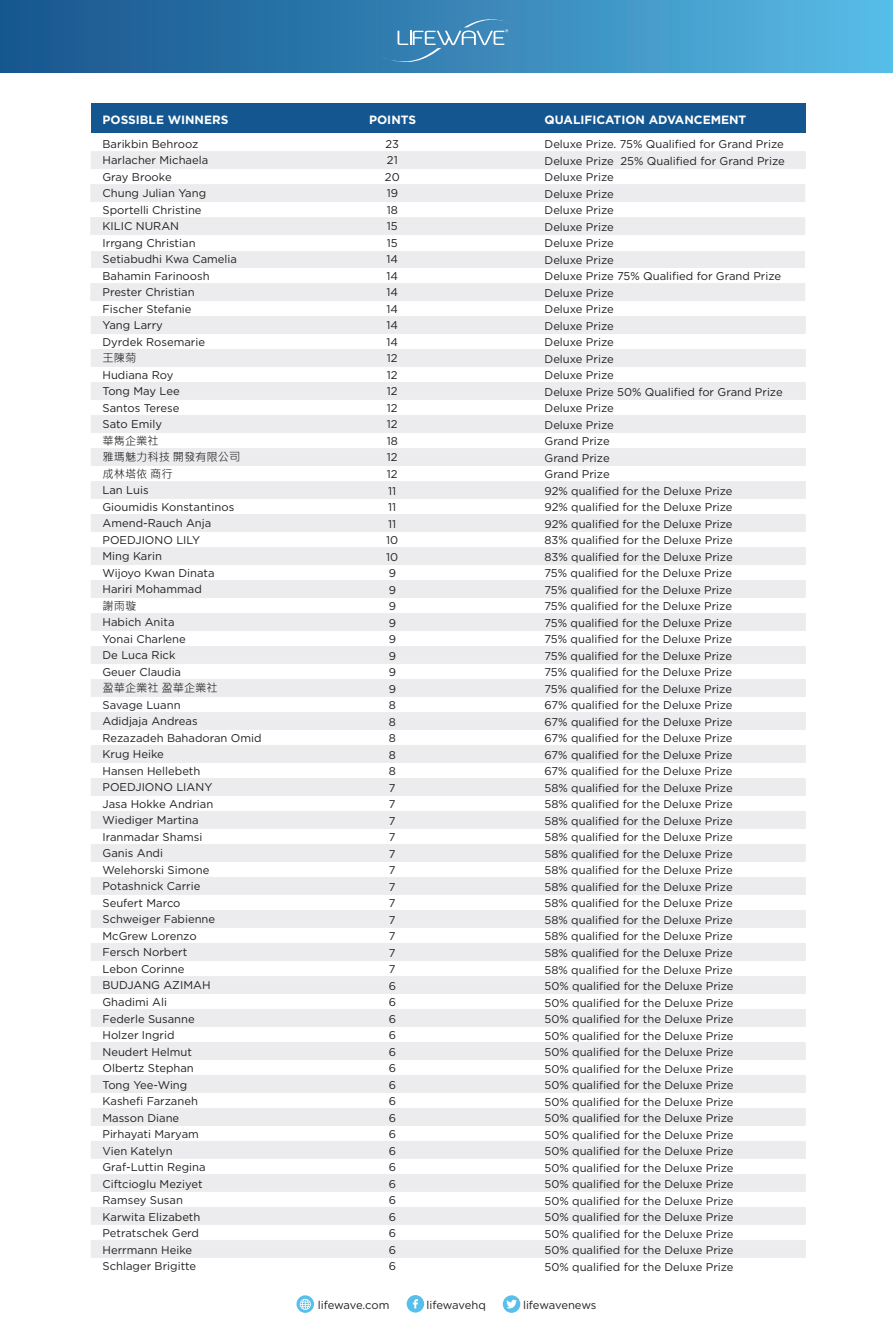
<style>
.page{position:relative;width:893px;height:1327px;background:#fff}
.page>*{position:absolute;margin:0;border:0;box-sizing:border-box;transform-origin:0 0}
.t1{font:700 12px "Gotham";color:#fff}
.t2{font:11.25px/16.5px "Gotham";color:#231f20}
.t3{font:11.25px/16.5px "Microsoft Jheng Hei";color:#231f20}
</style>
<div class="page">
<div style="left:91px;top:151px;width:715px;height:18px;background:#ececee"></div>
<div style="left:90px;top:184px;width:715px;height:18px;background:#ececee"></div>
<div style="left:90px;top:217px;width:715px;height:18px;background:#ececee"></div>
<div style="left:91px;top:251px;width:714px;height:16px;background:#ececee"></div>
<div style="left:90px;top:283px;width:715px;height:18px;background:#ececee"></div>
<div style="left:91px;top:316px;width:715px;height:18px;background:#ececee"></div>
<div style="left:91px;top:349px;width:715px;height:18px;background:#ececee"></div>
<div style="left:91px;top:382px;width:715px;height:18px;background:#ececee"></div>
<div style="left:91px;top:415px;width:715px;height:18px;background:#ececee"></div>
<div style="left:91px;top:448px;width:715px;height:18px;background:#ececee"></div>
<div style="left:91px;top:481px;width:715px;height:18px;background:#ececee"></div>
<div style="left:91px;top:514px;width:715px;height:18px;background:#ececee"></div>
<div style="left:91px;top:547px;width:715px;height:18px;background:#ececee"></div>
<div style="left:91px;top:580px;width:715px;height:18px;background:#ececee"></div>
<div style="left:91px;top:613px;width:715px;height:18px;background:#ececee"></div>
<div style="left:91px;top:646px;width:715px;height:18px;background:#ececee"></div>
<div style="left:91px;top:679px;width:715px;height:18px;background:#ececee"></div>
<div style="left:91px;top:712px;width:715px;height:18px;background:#ececee"></div>
<div style="left:91px;top:745px;width:715px;height:18px;background:#ececee"></div>
<div style="left:91px;top:778px;width:715px;height:18px;background:#ececee"></div>
<div style="left:91px;top:811px;width:715px;height:18px;background:#ececee"></div>
<div style="left:91px;top:844px;width:715px;height:18px;background:#ececee"></div>
<div style="left:91px;top:877px;width:715px;height:18px;background:#ececee"></div>
<div style="left:91px;top:910px;width:715px;height:18px;background:#ececee"></div>
<div style="left:91px;top:943px;width:715px;height:18px;background:#ececee"></div>
<div style="left:91px;top:976px;width:715px;height:18px;background:#ececee"></div>
<div style="left:91px;top:1009px;width:715px;height:18px;background:#ececee"></div>
<div style="left:91px;top:1042px;width:715px;height:18px;background:#ececee"></div>
<div style="left:91px;top:1075px;width:715px;height:18px;background:#ececee"></div>
<div style="left:91px;top:1108px;width:715px;height:18px;background:#ececee"></div>
<div style="left:91px;top:1141px;width:715px;height:18px;background:#ececee"></div>
<div style="left:91px;top:1174px;width:715px;height:18px;background:#ececee"></div>
<div style="left:91px;top:1207px;width:715px;height:18px;background:#ececee"></div>
<div style="left:91px;top:1240px;width:715px;height:18px;background:#ececee"></div>
<div style="left:0;top:0;width:893px;height:73px;background:linear-gradient(to right,#15528b,#58bae4)"></div>
<div style="left:91px;top:103px;width:714px;height:30px;background:#14568f"></div>
<svg style="left:379px;top:15px;width:135px;height:53px;background:#478cba"></svg>
<svg style="left:296px;top:1295px;width:18px;height:17px"></svg>
<div style="left:407px;top:1295px;width:17px;height:17px;background:#57bfea;border-radius:50%"></div>
<div style="left:503px;top:1295px;width:17px;height:17px;background:#57bfea;border-radius:50%"></div>
<svg style="left:300px;top:1298px;width:11px;height:12px"></svg>
<svg style="left:413px;top:1299px;width:5px;height:9px"></svg>
<svg style="left:506px;top:1299px;width:11px;height:9px"></svg>
<p class="t1" style="left:103px;top:112px;width:128px">POSSIBLE WINNERS</p>
<p class="t1" style="left:369px;top:112px;width:49px">POINTS</p>
<p class="t1" style="left:545px;top:112px;width:203px">QUALIFICATION ADVANCEMENT</p>
<p class="t2" style="left:103px;top:135px;width:136px">Barikbin Behrooz<br>Harlacher Michaela<br>Gray Brooke<br>Chung Julian Yang<br>Sportelli Christine<br>KILIC NURAN<br>Irrgang Christian<br>Setiabudhi Kwa Camelia<br>Bahamin Farinoosh<br>Prester Christian<br>Fischer Stefanie<br>Yang Larry<br>Dyrdek Rosemarie</p>
<p class="t3" style="left:103px;top:350px;width:35px">王陳菊</p>
<p class="t2" style="left:103px;top:366px;width:79px">Hudiana Roy<br>Tong May Lee<br>Santos Terese<br>Sato Emily</p>
<p class="t3" style="left:103px;top:432px;width:139px">華雋企業社<br>雅瑪魅力科技 開發有限公司成林塔依 商行</p>
<p class="t2" style="left:103px;top:482px;width:133px">Lan Luis<br>Gioumidis Konstantinos<br>Amend-Rauch Anja<br>POEDJIONO LILY<br>Ming Karin<br>Wijoyo Kwan Dinata<br>Hariri Mohammad</p>
<p class="t3" style="left:103px;top:597px;width:35px">謝雨璇</p>
<p class="t2" style="left:103px;top:614px;width:85px">Habich Anita<br>Yonai Charlene<br>De Luca Rick<br>Geuer Claudia</p>
<p class="t3" style="left:103px;top:680px;width:117px">盈華企業社 盈華企業社</p>
<p class="t2" style="left:103px;top:696px;width:161px">Savage Luann<br>Adidjaja Andreas<br>Rezazadeh Bahadoran Omid<br>Krug Heike<br>Hansen Hellebeth<br>POEDJIONO LIANY<br>Jasa Hokke Andrian<br>Wiediger Martina<br>Iranmadar Shamsi<br>Ganis Andi<br>Welehorski Simone<br>Potashnick Carrie<br>Seufert Marco<br>Schweiger Fabienne<br>McGrew Lorenzo<br>Fersch Norbert<br>Lebon Corinne<br>BUDJANG AZIMAH<br>Ghadimi Ali<br>Federle Susanne<br>Holzer Ingrid<br>Neudert Helmut<br>Olbertz Stephan<br>Tong Yee-Wing<br>Kashefi Farzaneh<br>Masson Diane<br>Pirhayati Maryam<br>Vien Katelyn<br>Graf-Luttin Regina<br>Ciftcioglu Meziyet<br>Ramsey Susan<br>Karwita Elizabeth<br>Petratschek Gerd<br>Herrmann Heike<br>Schlager Brigitte</p>
<p class="t2" style="left:385px;top:135px;width:16px;text-align:center">23<br>21<br>20<br>19<br>18<br>15<br>15<br>14<br>14<br>14<br>14<br>14<br>14<br>12<br>12<br>12<br>12<br>12<br>18<br>12<br>12<br>11<br>11<br>11<br>10<br>10<br>9<br>9<br>9<br>9<br>9<br>9<br>9<br>9<br>8<br>8<br>8<br>8<br>8<br>7<br>7<br>7<br>7<br>7<br>7<br>7<br>7<br>7<br>7<br>7<br>7<br>6<br>6<br>6<br>6<br>6<br>6<br>6<br>6<br>6<br>6<br>6<br>6<br>6<br>6<br>6<br>6<br>6<br>6</p>
<p class="t2" style="left:544px;top:136px;width:242px">Deluxe Prize. 75% Qualified for Grand Prize<br>Deluxe Prize 25% Qualified for Grand Prize<br>Deluxe Prize<br>Deluxe Prize<br>Deluxe Prize<br>Deluxe Prize<br>Deluxe Prize<br>Deluxe Prize<br>Deluxe Prize 75% Qualified for Grand Prize<br>Deluxe Prize<br>Deluxe Prize<br>Deluxe Prize<br>Deluxe Prize<br>Deluxe Prize<br>Deluxe Prize<br>Deluxe Prize 50% Qualified for Grand Prize<br>Deluxe Prize<br>Deluxe Prize<br>Grand Prize<br>Grand Prize<br>Grand Prize<br>92% qualified for the Deluxe Prize<br>92% qualified for the Deluxe Prize<br>92% qualified for the Deluxe Prize<br>83% qualified for the Deluxe Prize<br>83% qualified for the Deluxe Prize<br>75% qualified for the Deluxe Prize<br>75% qualified for the Deluxe Prize<br>75% qualified for the Deluxe Prize<br>75% qualified for the Deluxe Prize<br>75% qualified for the Deluxe Prize<br>75% qualified for the Deluxe Prize<br>75% qualified for the Deluxe Prize<br>75% qualified for the Deluxe Prize<br>67% qualified for the Deluxe Prize<br>67% qualified for the Deluxe Prize<br>67% qualified for the Deluxe Prize<br>67% qualified for the Deluxe Prize<br>67% qualified for the Deluxe Prize<br>58% qualified for the Deluxe Prize<br>58% qualified for the Deluxe Prize<br>58% qualified for the Deluxe Prize<br>58% qualified for the Deluxe Prize<br>58% qualified for the Deluxe Prize<br>58% qualified for the Deluxe Prize<br>58% qualified for the Deluxe Prize<br>58% qualified for the Deluxe Prize<br>58% qualified for the Deluxe Prize<br>58% qualified for the Deluxe Prize<br>58% qualified for the Deluxe Prize<br>58% qualified for the Deluxe Prize<br>50% qualified for the Deluxe Prize<br>50% qualified for the Deluxe Prize<br>50% qualified for the Deluxe Prize<br>50% qualified for the Deluxe Prize<br>50% qualified for the Deluxe Prize<br>50% qualified for the Deluxe Prize<br>50% qualified for the Deluxe Prize<br>50% qualified for the Deluxe Prize<br>50% qualified for the Deluxe Prize<br>50% qualified for the Deluxe Prize<br>50% qualified for the Deluxe Prize<br>50% qualified for the Deluxe Prize<br>50% qualified for the Deluxe Prize<br>50% qualified for the Deluxe Prize<br>50% qualified for the Deluxe Prize<br>50% qualified for the Deluxe Prize<br>50% qualified for the Deluxe Prize<br>50% qualified for the Deluxe Prize</p>
<p class="t2" style="left:318px;top:1296px;width:73px">lifewave.com</p>
<p class="t2" style="left:426px;top:1296px;width:61px">lifewavehq</p>
<p class="t2" style="left:523px;top:1296px;width:75px">lifewavenews</p>
</div>
